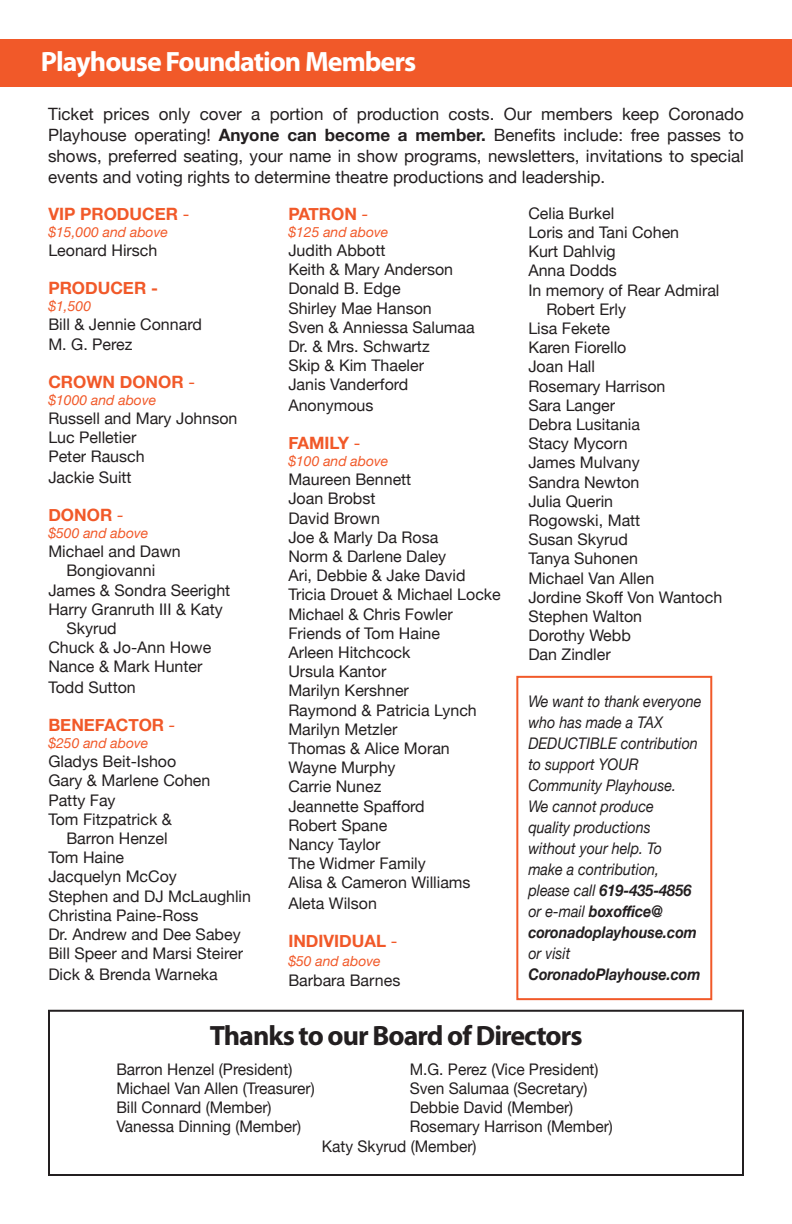
<style>
.page{position:relative;width:792px;height:1224px;background:#fff}
.page>*{position:absolute;margin:0;border:0;box-sizing:border-box;transform-origin:0 0}
.t1{font:700 28px "Myriad Pro";letter-spacing:-.035em;color:#231f20}
.t2{font:700 28px "Myriad Pro";letter-spacing:-.035em;color:#fff}
.t3{font:17px/21px "Helvetica Neue";color:#231f20;text-align:justify}
.t4{font:700 17px "Helvetica Neue";color:#f15929}
.t5{font:italic 17px "Helvetica Neue";color:#f15929}
.t6{font:17px "Helvetica Neue";color:#f15929}
.t7{font:16px/19.2px "Helvetica Neue";color:#231f20}
.t8{font:italic 16px/21px "Helvetica Neue";color:#231f20;scale:.9 1}
.t9{font:italic 700 16px "Helvetica Neue";color:#231f20;scale:.9 1}
.t10{font:italic 14px "Helvetica Neue";color:#f15929}
.s1{font-weight:700}
.s2{font-weight:400}
.s3{font-weight:400;font-style:italic}
</style>
<div class="page">
<div style="left:0;top:39px;width:792px;height:48px;background:#f15929"></div>
<div style="left:48px;top:1010px;width:696px;height:166px;border:2px solid #231f20"></div>
<div style="left:516px;top:676px;width:196px;height:324px;border:2px solid #f15929"></div>
<h1 class="t2" style="left:41px;top:43px;width:377px">Playhouse Foundation Members</h1>
<p class="t3" style="left:48px;top:104px;width:698px">Ticket prices only cover a portion of production costs. Our members keep Coronado Playhouse operating! <span class="s1">Anyone can become a member.</span> Benefits include: free passes to shows, preferred seating, your name in show programs, newsletters, invitations to special events and voting rights to determine theatre productions and leadership.</p>
<p class="t4" style="left:48px;top:201px;width:143px">VIP PRODUCER <span class="s2">-</span></p>
<p class="t10" style="left:48px;top:222px;width:121px">$15,000 and above</p>
<p class="t7" style="left:48px;top:242px;width:111px">Leonard Hirsch</p>
<p class="t4" style="left:48px;top:275px;width:111px">PRODUCER -</p>
<p class="t10" style="left:48px;top:296px;width:44px">$1,500</p>
<p class="t7" style="left:48px;top:316px;width:155px">Bill &amp; Jennie Connard<br>M. G. Perez</p>
<p class="t4" style="left:48px;top:369px;width:98px">CROWN DONOR</p>
<p class="t6" style="left:188px;top:370px;width:8px">-</p>
<p class="t10" style="left:48px;top:390px;width:109px">$1000 and above</p>
<p class="t7" style="left:48px;top:410px;width:191px">Russell and Mary Johnson<br>Luc Pelletier<br>Peter Rausch<br>Jackie Suitt</p>
<p class="t4" style="left:48px;top:502px;width:27px">DONOR</p>
<p class="t5" style="left:117px;top:503px;width:8px">-</p>
<p class="t10" style="left:48px;top:523px;width:102px">$500 and above</p>
<p class="t7" style="left:48px;top:543px;width:134px">Michael and Dawn</p>
<p class="t7" style="left:66px;top:562px;width:90px">Bongiovanni</p>
<p class="t7" style="left:48px;top:581px;width:183px">James &amp; Sondra Seeright</p>
<p class="t7" style="left:48px;top:601px;width:176px">Harry Granruth III &amp; Katy</p>
<p class="t7" style="left:66px;top:620px;width:52px">Skyrud</p>
<p class="t7" style="left:48px;top:639px;width:164px">Chuck &amp; Jo-Ann Howe</p>
<p class="t7" style="left:48px;top:658px;width:156px">Nance &amp; Mark Hunter</p>
<p class="t7" style="left:48px;top:679px;width:89px">Todd Sutton</p>
<p class="t4" style="left:48px;top:712px;width:24px">BENE</p>
<p class="t4" style="left:95px;top:712px;width:82px">FACTOR <span class="s3">-</span></p>
<p class="t10" style="left:48px;top:733px;width:102px">$250 and above</p>
<p class="t7" style="left:48px;top:753px;width:130px">Gladys Beit-Ishoo</p>
<p class="t7" style="left:48px;top:772px;width:164px">Gary &amp; Marlene Cohen</p>
<p class="t7" style="left:48px;top:791px;width:69px">Patty Fay</p>
<p class="t7" style="left:48px;top:811px;width:125px">Tom Fitzpatrick &amp;</p>
<p class="t7" style="left:66px;top:830px;width:103px">Barron Henzel</p>
<p class="t7" style="left:48px;top:849px;width:77px">Tom Haine</p>
<p class="t7" style="left:48px;top:868px;width:130px">Jacquelyn McCoy</p>
<p class="t7" style="left:48px;top:887px;width:204px">Stephen and DJ McLaughlin</p>
<p class="t7" style="left:48px;top:907px;width:152px">Christina Paine-Ross</p>
<p class="t7" style="left:48px;top:926px;width:194px">Dr. Andrew and Dee Sabey</p>
<p class="t7" style="left:48px;top:945px;width:196px">Bill Speer and Marsi Steirer</p>
<p class="t7" style="left:48px;top:965px;width:171px">Dick &amp; Brenda Warneka</p>
<p class="t4" style="left:288px;top:201px;width:44px">PATRON</p>
<p class="t5" style="left:362px;top:202px;width:8px">-</p>
<p class="t10" style="left:288px;top:222px;width:102px">$125 and above</p>
<p class="t7" style="left:288px;top:242px;width:188px">Judith Abbott<br>Keith &amp; Mary Anderson<br>Donald B. Edge<br>Shirley Mae Hanson<br>Sven &amp; Anniessa Salumaa<br>Dr. &amp; Mrs. Schwartz<br>Skip &amp; Kim Thaeler<br>Janis Vanderford<br>Anonymous</p>
<p class="t4" style="left:288px;top:430px;width:74px">FAMILY <span class="s2">-</span></p>
<p class="t10" style="left:288px;top:451px;width:102px">$100 and above</p>
<p class="t7" style="left:288px;top:471px;width:214px">Maureen Bennett<br>Joan Brobst<br>David Brown<br>Joe &amp; Marly Da Rosa<br>Norm &amp; Darlene Daley<br>Ari, Debbie &amp; Jake David<br>Tricia Drouet &amp; Michael Locke<br>Michael &amp; Chris Fowler<br>Friends of Tom Haine<br>Arleen Hitchcock<br>Ursula Kantor<br>Marilyn Kershner<br>Raymond &amp; Patricia Lynch<br>Marilyn Metzler<br>Thomas &amp; Alice Moran<br>Wayne Murphy<br>Carrie Nunez<br>Jeannette Spafford<br>Robert Spane<br>Nancy Taylor<br>The Widmer Family<br>Alisa &amp; Cameron Williams<br>Aleta Wilson</p>
<p class="t4" style="left:288px;top:928px;width:111px">INDIVIDUAL <span class="s2">-</span></p>
<p class="t10" style="left:288px;top:951px;width:94px">$50 and above</p>
<p class="t7" style="left:288px;top:971px;width:113px">Barbara Barnes</p>
<p class="t7" style="left:528px;top:204px;width:87px">Celia Burkel</p>
<p class="t7" style="left:528px;top:224px;width:152px">Loris and Tani Cohen</p>
<p class="t7" style="left:528px;top:243px;width:89px">Kurt Dahlvig</p>
<p class="t7" style="left:528px;top:262px;width:90px">Anna Dodds</p>
<p class="t7" style="left:528px;top:281px;width:193px">In memory of Rear Admiral</p>
<p class="t7" style="left:546px;top:300px;width:81px">Robert Erly</p>
<p class="t7" style="left:528px;top:320px;width:83px">Lisa Fekete</p>
<p class="t7" style="left:528px;top:339px;width:100px">Karen Fiorello</p>
<p class="t7" style="left:528px;top:358px;width:68px">Joan Hall</p>
<p class="t7" style="left:528px;top:377px;width:139px">Rosemary Harrison</p>
<p class="t7" style="left:528px;top:396px;width:88px">Sara Langer</p>
<p class="t7" style="left:528px;top:416px;width:113px">Debra Lusitania</p>
<p class="t7" style="left:528px;top:435px;width:101px">Stacy Mycorn</p>
<p class="t7" style="left:528px;top:454px;width:113px">James Mulvany</p>
<p class="t7" style="left:528px;top:473px;width:113px">Sandra Newton</p>
<p class="t7" style="left:528px;top:492px;width:86px">Julia Querin</p>
<p class="t7" style="left:528px;top:512px;width:113px">Rogowski, Matt</p>
<p class="t7" style="left:528px;top:531px;width:101px">Susan Skyrud</p>
<p class="t7" style="left:528px;top:550px;width:111px">Tanya Suhonen</p>
<p class="t7" style="left:528px;top:569px;width:127px">Michael Van Allen</p>
<p class="t7" style="left:528px;top:588px;width:195px">Jordine Skoff Von Wantoch</p>
<p class="t7" style="left:528px;top:608px;width:115px">Stephen Walton</p>
<p class="t7" style="left:528px;top:627px;width:104px">Dorothy Webb</p>
<p class="t7" style="left:528px;top:646px;width:84px">Dan Zindler</p>
<p class="t8" style="left:528px;top:692px;width:194px">We want to thank everyone who has made a TAX<br>DEDUCTIBLE contribution to support your<br>Community Playhouse.<br>We cannot produce<br>quality productions without your help. To<br>make a contribution, please call <span class="s1">619-435-4856 </span>or e-mail <span class="s1">boxoffice@ coronadoplayhouse.com</span></p>
<p class="t8" style="left:528px;top:944px;width:48px">or visit</p>
<p class="t9" style="left:528px;top:962px;width:193px">CoronadoPlayhouse.com</p>
<h1 class="t1" style="left:210px;top:1017px;width:374px">Thanks to our Board of Directors</h1>
<p class="t7" style="left:116px;top:1060px;width:200px">Barron Henzel (President)<br>Michael Van Allen (Treasurer)<br>Bill Connard (Member)<br>Vanessa Dinning (Member)</p>
<p class="t7" style="left:410px;top:1060px;width:205px">M.G. Perez (Vice President)<br>Sven Salumaa (Secretary)<br>Debbie David (Member)<br>Rosemary Harrison (Member)</p>
<p class="t7" style="left:322px;top:1138px;width:156px">Katy Skyrud (Member)</p>
</div>
